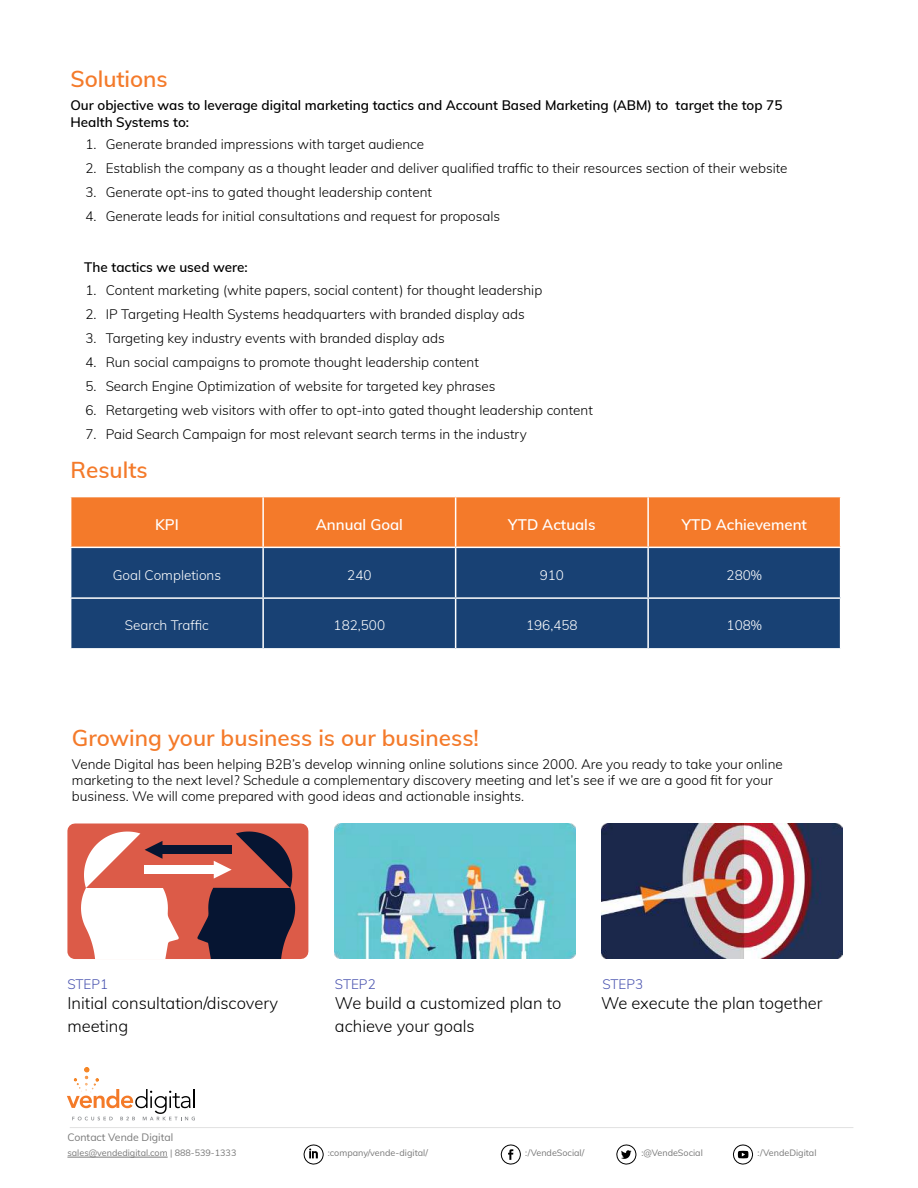
<style>
.page{position:relative;width:918px;height:1188px;background:#fff}
.page>*{position:absolute;margin:0;border:0;box-sizing:border-box;transform-origin:0 0}
.t1{font:600 22.5px "Muli";color:#f47a2a}
.t2{font:300 16.5px/22.5px "Muli";color:#000}
.t3{font:600 15px "Muli";color:#fff}
.t4{font:300 13.5px/16.2px "Muli";color:#000}
.t5{font:600 13.5px/16.2px "Muli";color:#000}
.t6{font:300 13.5px "Muli";color:#fff}
.t7{font:300 13.5px "Muli";color:#4852af}
.t8{font:10.5px "Muli";color:#797979}
.t9{font:9px "Muli";color:#797979}
</style>
<div class="page">
<div style="left:71px;top:497px;width:769px;height:50px;background:#f47a2a"></div>
<div style="left:71px;top:548px;width:769px;height:100px;background:#184174"></div>
<hr style="left:262px;top:497px;width:2px;height:50px;background:#fff">
<hr style="left:455px;top:497px;width:1px;height:50px;background:#fff">
<hr style="left:647px;top:497px;width:2px;height:50px;background:#fff">
<hr style="left:262px;top:548px;width:2px;height:49px;background:#fff">
<hr style="left:455px;top:548px;width:1px;height:49px;background:#fff">
<hr style="left:647px;top:548px;width:2px;height:49px;background:#fff">
<hr style="left:70px;top:597px;width:193px;height:2px;background:#fff">
<hr style="left:263px;top:597px;width:193px;height:2px;background:#fff">
<hr style="left:262px;top:599px;width:2px;height:49px;background:#fff">
<hr style="left:456px;top:597px;width:192px;height:2px;background:#fff">
<hr style="left:455px;top:599px;width:1px;height:49px;background:#fff">
<hr style="left:648px;top:597px;width:193px;height:2px;background:#fff">
<hr style="left:647px;top:599px;width:2px;height:49px;background:#fff">
<hr style="left:67px;top:1157px;width:101px;height:1px;background:#797979">
<svg style="left:67px;top:824px;width:241px;height:135px"></svg>
<img style="left:334px;top:823px;width:241px;height:136px">
<img style="left:601px;top:824px;width:241px;height:135px">
<img style="left:84px;top:1067px;width:6px;height:19px">
<img style="left:91px;top:1078px;width:8px;height:11px">
<img style="left:74px;top:1078px;width:7px;height:11px">
<svg style="left:67px;top:1089px;width:128px;height:31px"></svg>
<hr style="left:70px;top:1127px;width:783px;height:1px;background:#e1e2e1">
<svg style="left:303px;top:1144px;width:21px;height:21px"></svg>
<svg style="left:501px;top:1144px;width:20px;height:21px"></svg>
<svg style="left:616px;top:1144px;width:21px;height:21px"></svg>
<svg style="left:733px;top:1144px;width:20px;height:21px"></svg>
<h1 class="t1" style="left:70px;top:71px;width:99px">Solutions</h1>
<p class="t5" style="left:70px;top:99px;width:714px">Our objective was to leverage digital marketing tactics and Account Based Marketing (ABM) to target the top 75<br>Health Systems to:</p>
<p class="t4" style="left:85px;top:138px;width:340px">1. Generate branded impressions with target audience</p>
<p class="t4" style="left:85px;top:162px;width:704px">2. Establish the company as a thought leader and deliver quali昀椀ed traf昀椀c to their resources section of their website</p>
<p class="t4" style="left:85px;top:186px;width:348px">3. Generate opt-ins to gated thought leadership content</p>
<p class="t4" style="left:85px;top:210px;width:416px">4. Generate leads for initial consultations and request for proposals</p>
<p class="t5" style="left:84px;top:261px;width:165px">The tactics we used were:</p>
<p class="t4" style="left:85px;top:284px;width:458px">1. Content marketing (white papers, social content) for thought leadership</p>
<p class="t4" style="left:85px;top:308px;width:441px">2. IP Targeting Health Systems headquarters with branded display ads</p>
<p class="t4" style="left:85px;top:332px;width:361px">3. Targeting key industry events with branded display ads</p>
<p class="t4" style="left:85px;top:356px;width:395px">4. Run social campaigns to promote thought leadership content</p>
<p class="t4" style="left:85px;top:380px;width:412px">5. Search Engine Optimization of website for targeted key phrases</p>
<p class="t4" style="left:85px;top:404px;width:509px">6. Retargeting web visitors with offer to opt-into gated thought leadership content</p>
<p class="t4" style="left:85px;top:428px;width:443px">7. Paid Search Campaign for most relevant search terms in the industry</p>
<h1 class="t1" style="left:70px;top:461px;width:79px">Results</h1>
<p class="t3" style="left:155px;top:518px;width:25px">KPI</p>
<p class="t3" style="left:316px;top:518px;width:89px">Annual Goal</p>
<p class="t3" style="left:508px;top:518px;width:89px">YTD Actuals</p>
<p class="t3" style="left:682px;top:518px;width:127px">YTD Achievement</p>
<p class="t6" style="left:113px;top:570px;width:110px">Goal Completions</p>
<p class="t6" style="left:347px;top:570px;width:26px">240</p>
<p class="t6" style="left:540px;top:570px;width:26px">910</p>
<p class="t6" style="left:727px;top:570px;width:37px">280%</p>
<p class="t6" style="left:125px;top:616px;width:86px">Search Traf昀椀c</p>
<p class="t6" style="left:334px;top:620px;width:53px">182,500</p>
<p class="t6" style="left:526px;top:620px;width:53px">196,458</p>
<p class="t6" style="left:727px;top:620px;width:37px">108%</p>
<h1 class="t1" style="left:72px;top:729px;width:409px">Growing your business is our business!</h1>
<p class="t4" style="left:72px;top:757px;width:712px">Vende Digital has been helping B2B’s develop winning online solutions since 2000. Are you ready to take your online marketing to the next level? Schedule a complementary discovery meeting and let’s see if we are a good 昀椀t for your business. We will come prepared with good ideas and actionable insights.</p>
<p class="t7" style="left:67px;top:974px;width:42px">STEP1</p>
<p class="t7" style="left:335px;top:974px;width:42px">STEP2</p>
<p class="t7" style="left:603px;top:974px;width:42px">STEP3</p>
<p class="t2" style="left:67px;top:991px;width:212px">Initial consultation/discovery meeting</p>
<p class="t2" style="left:335px;top:994px;width:228px">We build a customized plan to achieve your goals</p>
<p class="t2" style="left:601px;top:994px;width:223px">We execute the plan together</p>
<p class="t8" style="left:67px;top:1133px;width:107px">Contact Vende Digital</p>
<p class="t9" style="left:67px;top:1149px;width:171px">sales@vendedigital.com | 888-539-1333</p>
<p class="t9" style="left:525px;top:1149px;width:61px">:/VendeSocial/</p>
<p class="t9" style="left:328px;top:1149px;width:102px">:company/vende-digital/</p>
<p class="t9" style="left:641px;top:1149px;width:63px">:@VendeSocial</p>
<p class="t9" style="left:758px;top:1149px;width:60px">:/VendeDigital</p>
</div>
